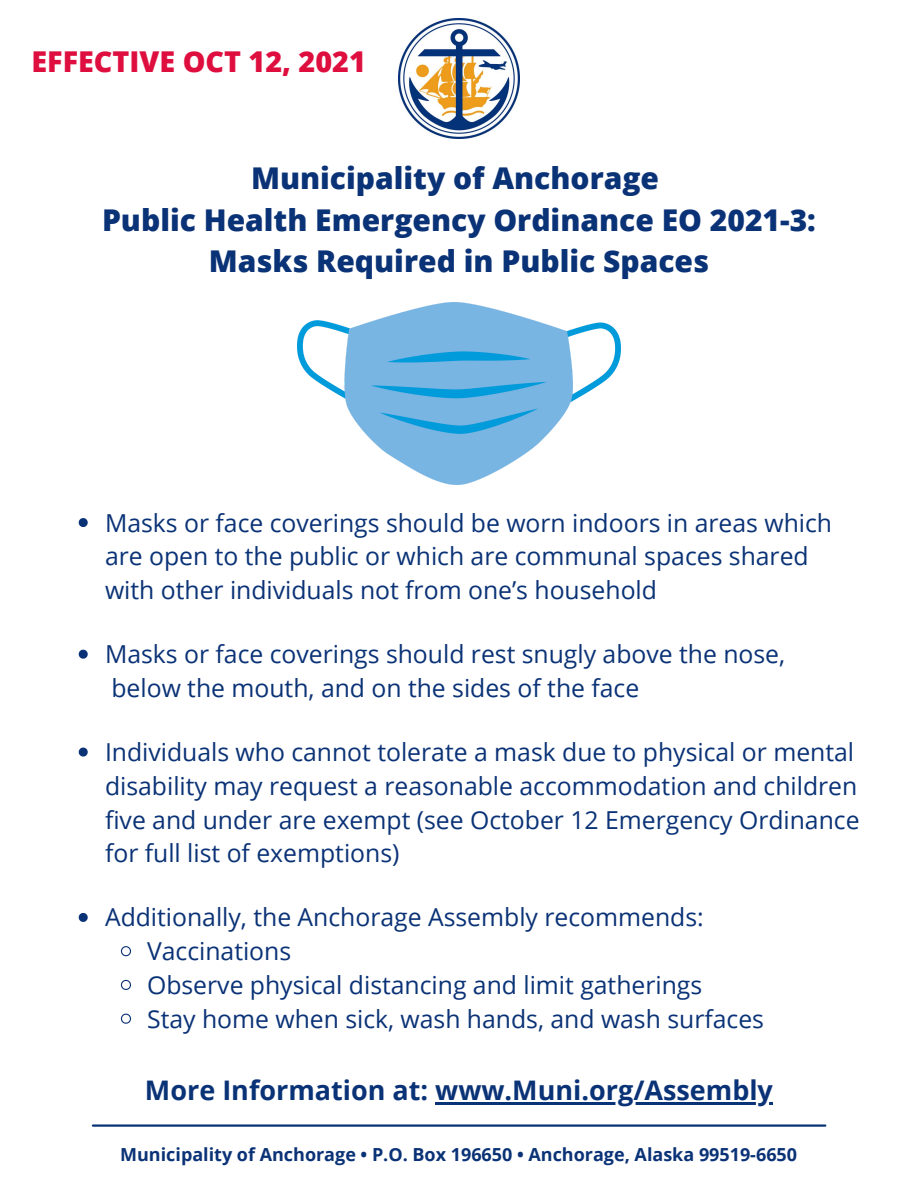
<style>
.page{position:relative;width:918px;height:1188px;background:#fff}
.page>*{position:absolute;margin:0;border:0;box-sizing:border-box;transform-origin:0 0}
.t1{font:800 30px "Open Sans";color:#0a3276}
.t2{font:800 28.65px "Open Sans";color:#de0f3f}
.t3{font:700 27px "Open Sans";color:#0a3276}
.t4{font:24.75px/33.8px "Open Sans";color:#0a3276}
.t5{font:700 18px "Open Sans";color:#0a3276}
</style>
<div class="page">
<img style="left:399px;top:18px;width:120px;height:121px">
<svg style="left:79px;top:518px;width:9px;height:9px"></svg>
<svg style="left:79px;top:650px;width:9px;height:9px"></svg>
<svg style="left:79px;top:748px;width:9px;height:9px"></svg>
<svg style="left:79px;top:913px;width:9px;height:9px"></svg>
<svg style="left:120px;top:946px;width:11px;height:11px"></svg>
<svg style="left:120px;top:979px;width:11px;height:11px"></svg>
<svg style="left:120px;top:1013px;width:11px;height:11px"></svg>
<img style="left:298px;top:303px;width:323px;height:181px">
<hr style="left:93px;top:1124px;width:732px;height:3px;background:#0a3276">
<hr style="left:435px;top:1102px;width:338px;height:2px;background:#0a3276">
<p class="t2" style="left:32px;top:41px;width:336px">EFFECTIVE OCT 12, 2021</p>
<p class="t1" style="left:251px;top:157px;width:410px">Municipality of Anchorage</p>
<p class="t1" style="left:102px;top:199px;width:715px">Public Health Emergency Ordinance EO 2021-3:</p>
<p class="t1" style="left:209px;top:240px;width:502px">Masks Required in Public Spaces</p>
<p class="t4" style="left:105px;top:505px;width:729px">Masks or face coverings should be worn indoors in areas which are open to the public or which are communal spaces shared with other individuals not from one’s household</p>
<p class="t4" style="left:105px;top:637px;width:682px">Masks or face coverings should rest snugly above the nose, below the mouth, and on the sides of the face</p>
<p class="t4" style="left:105px;top:735px;width:756px">Individuals who cannot tolerate a mask due to physical or mental disability may request a reasonable accommodation and children five and under are exempt (see October 12 Emergency Ordinance for full list of exemptions)</p>
<p class="t4" style="left:105px;top:900px;width:600px">Additionally, the Anchorage Assembly recommends:</p>
<p class="t4" style="left:147px;top:934px;width:146px">Vaccinations</p>
<p class="t4" style="left:147px;top:967px;width:557px">Observe physical distancing and limit gatherings</p>
<p class="t4" style="left:147px;top:1001px;width:618px">Stay home when sick, wash hands, and wash surfaces</p>
<p class="t3" style="left:145px;top:1071px;width:630px">More Information at: www.Muni.org/Assembly</p>
<p class="t5" style="left:120px;top:1142px;width:678px">Municipality of Anchorage • P.O. Box 196650 • Anchorage, Alaska 99519-6650</p>
</div>
